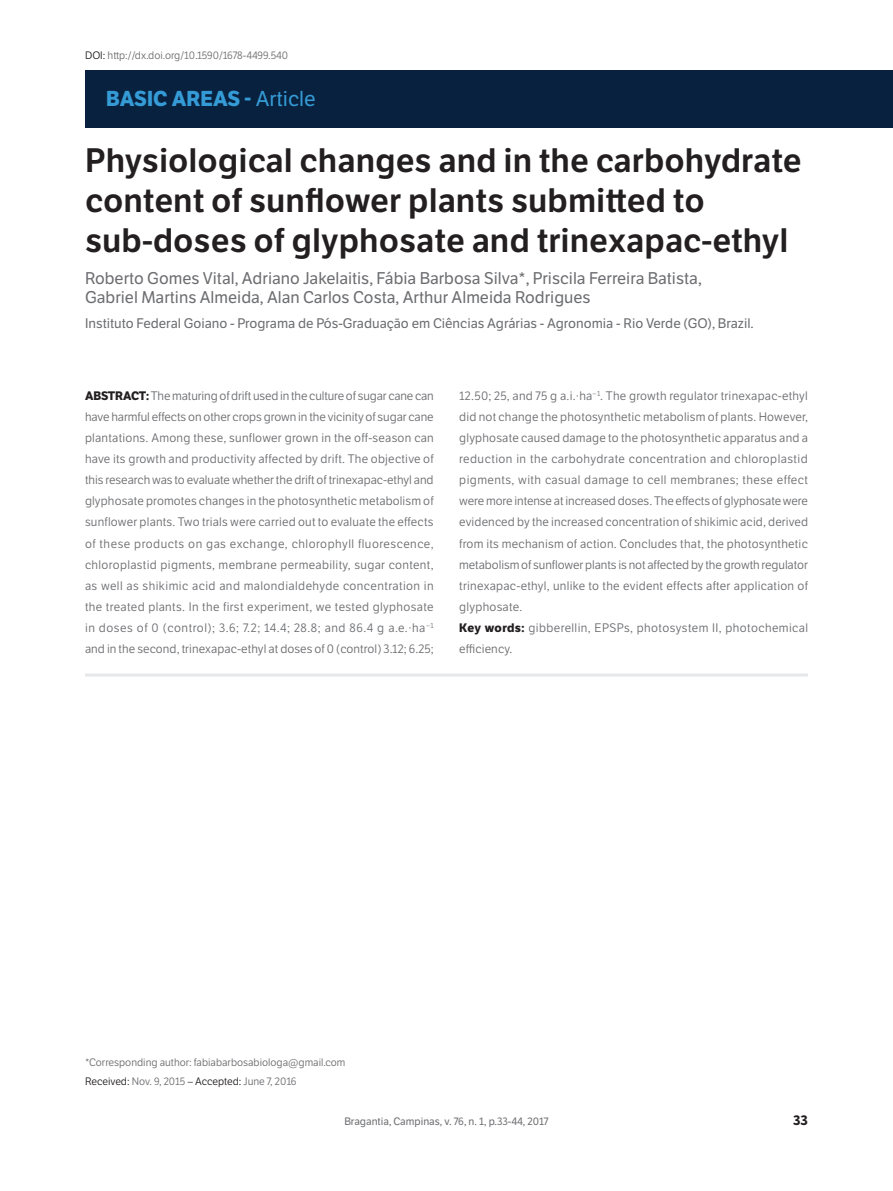
<style>
.page{position:relative;width:893px;height:1191px;background:#fff}
.page>*{position:absolute;margin:0;border:0;box-sizing:border-box;transform-origin:0 0}
.t1{font:600 33px/39.6px "LFT Etica";color:#231f20}
.t2{font:700 21px "LFT Etica";color:#359bd6}
.t3{font:16.5px/19.5px "LFT Etica";color:#6c6d70}
.t4{font:13.5px "LFT Etica";color:#6c6d70}
.t5{font:700 13.5px "LFT Etica";color:#231f20}
.t6{font:12px/21px "LFT Etica";letter-spacing:.015em;color:#6c6d70;text-align:justify}
.t7{font:10.5px/18.9px "LFT Etica";color:#6c6d70}
.t8{font:10.5px "LFT Etica";color:#6c6d70}
.s1{color:#231f20}
.s2{font-weight:400}
.s3{font-weight:700;color:#231f20}
</style>
<div class="page">
<div style="left:85px;top:70px;width:808px;height:57px;background:#08213f"></div>
<hr style="left:85px;top:673px;width:723px;height:3px;background:#e6e7e9">
<p class="t7" style="left:85px;top:46px;width:205px"><span class="s1">DOI:</span> http://dx.doi.org/10.1590/1678-4499.540</p>
<h2 class="t2" style="left:106px;top:86px;width:211px">BASIC AREAS - <span class="s2">Article</span></h2>
<h1 class="t1" style="left:85px;top:141px;width:718px">Physiological changes and in the carbohydrate content of sunflower plants submitted to sub-doses of glyphosate and trinexapac-ethyl</h1>
<h3 class="t3" style="left:85px;top:269px;width:618px">Roberto Gomes Vital, Adriano Jakelaitis, Fábia Barbosa Silva*, Priscila Ferreira Batista,<br>Gabriel Martins Almeida, Alan Carlos Costa, Arthur Almeida Rodrigues</h3>
<p class="t4" style="left:85px;top:315px;width:670px">Instituto Federal Goiano - Programa de Pós-Graduação em Ciências Agrárias - Agronomia - Rio Verde (GO), Brazil.</p>
<p class="t6" style="left:85px;top:386px;width:350px"><span class="s3">ABSTRACT:</span> The maturing of drift used in the culture of sugar cane can have harmful effects on other crops grown in the vicinity of sugar cane plantations. Among these, sunflower grown in the off-season can have its growth and productivity affected by drift. The objective of this research was to evaluate whether the drift of trinexapac-ethyl and glyphosate promotes changes in the photosynthetic metabolism of sunflower plants. Two trials were carried out to evaluate the effects of these products on gas exchange, chlorophyll fluorescence, chloroplastid pigments, membrane permeability, sugar content, as well as shikimic acid and malondialdehyde concentration in the treated plants. In the first experiment, we tested glyphosate in doses of 0 (control); 3.6; 7.2; 14.4; 28.8; and 86.4 g a.e.∙ha<sup>−1 </sup>and in the second, trinexapac-ethyl at doses of 0 (control) 3.12; 6.25;</p>
<p class="t6" style="left:459px;top:386px;width:350px;text-align:left">12.50; 25, and 75 g a.i.∙ha<sup>−1</sup>. The growth regulator trinexapac-ethyl did not change the photosynthetic metabolism of plants. However, glyphosate caused damage to the photosynthetic apparatus and a reduction in the carbohydrate concentration and chloroplastid pigments, with casual damage to cell membranes; these effect were more intense at increased doses. The effects of glyphosate were evidenced by the increased concentration of shikimic acid, derived from its mechanism of action. Concludes that, the photosynthetic metabolism of sunflower plants is not affected by the growth regulator trinexapac-ethyl, unlike to the evident effects after application of glyphosate.<br><span class="s3">KEY WORDS:</span> gibberellin, EPSPs, photosystem II, photochemical efficiency.</p>
<p class="t7" style="left:85px;top:1052px;width:262px">*Corresponding author: fabiabarbosabiologa@gmail.com<br><span class="s1">Received:</span> Nov. 9, 2015 <span class="s1">– Accepted:</span> June 7, 2016</p>
<p class="t8" style="left:344px;top:1115px;width:206px">Bragantia, Campinas, v. 76, n. 1, p.33-44, 2017</p>
<p class="t5" style="left:793px;top:1112px;width:16px">33</p>
</div>
